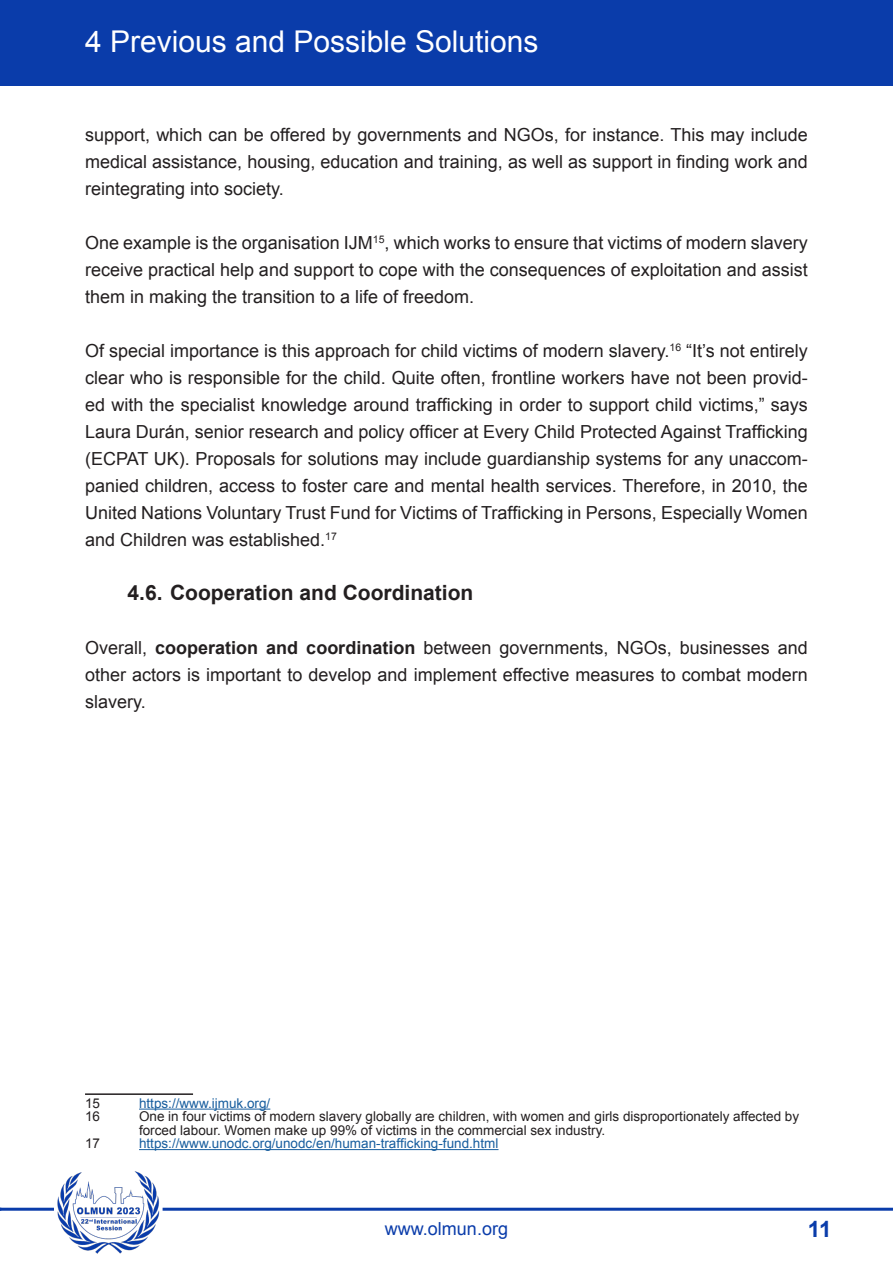
<style>
.page{position:relative;width:893px;height:1263px;background:#fff}
.page>*{position:absolute;margin:0;border:0;box-sizing:border-box;transform-origin:0 0}
.t1{font:30px "Arial";color:#fff}
.t2{font:700 22.5px "Arial";color:#0a3caa}
.t3{font:700 21px "Arial";color:#231f20}
.Body{font:18px/27px "Arial";color:#231f20;text-align:justify}
.t4{font:18px "Arial";color:#0a3caa}
.Footnotes{font:13.5px/13.5px "Arial";color:#231f20}
.Footnotes-2{font:13.5px "Arial";color:#175d9e}
.s1{font-weight:700}
</style>
<div class="page">
<hr style="left:0;top:1208px;width:54px;height:3px;background:#0a3caa">
<hr style="left:163px;top:1208px;width:730px;height:3px;background:#0a3caa">
<div style="left:0;top:0;width:893px;height:85px;background:#0a3caa"></div>
<hr style="left:85px;top:1093px;width:108px;height:2px;background:#231f20">
<hr style="left:139px;top:1108px;width:131px;height:1px;background:#175d9e">
<hr style="left:139px;top:1149px;width:359px;height:1px;background:#175d9e">
<img style="left:57px;top:1171px;width:103px;height:83px">
<p class="t1" style="left:85px;top:21px;width:455px">4 Previous and Possible Solutions</p>
<p class="Body" style="left:85px;top:121px;width:724px">support, which can be offered by governments and NGOs, for instance. This may include medical assistance, housing, education and training, as well as support in finding work and reintegrating into society.</p>
<p class="Body" style="left:85px;top:229px;width:724px">One example is the organisation IJM<sup>15</sup>, which works to ensure that victims of modern slavery receive practical help and support to cope with the consequences of exploitation and assist them in making the transition to a life of freedom.</p>
<p class="Body" style="left:85px;top:337px;width:724px">Of special importance is this approach for child victims of modern slavery.<sup>16</sup> “It’s not entirely clear who is responsible for the child. Quite often, frontline workers have not been provid&shy;ed with the specialist knowledge around trafficking in order to support child victims,” says Laura Durán, senior research and policy officer at Every Child Protected Against Trafficking (ECPAT UK). Proposals for solutions may include guardianship systems for any unaccom&shy;panied children, access to foster care and mental health services. Therefore, in 2010, the United Nations Voluntary Trust Fund for Victims of Trafficking in Persons, Especially Women and Children was established.<sup>17</sup></p>
<p class="t3" style="left:128px;top:578px;width:347px">4.6. Cooperation and Coordination</p>
<p class="Body" style="left:85px;top:634px;width:724px">Overall, <span class="s1">cooperation and coordination</span> between governments, NGOs, businesses and other actors is important to develop and implement effective measures to combat modern slavery.</p>
<p class="Footnotes" style="left:85px;top:1096px;width:17px">15</p>
<p class="Footnotes-2" style="left:139px;top:1094px;width:133px">https://www.ijmuk.org/</p>
<p class="Footnotes" style="left:85px;top:1110px;width:17px">16</p>
<p class="Footnotes" style="left:139px;top:1110px;width:662px">One in four victims of modern slavery globally are children, with women and girls disproportionately affected by forced labour. Women make up 99% of victims in the commercial sex industry.</p>
<p class="Footnotes" style="left:85px;top:1137px;width:17px">17</p>
<p class="Footnotes-2" style="left:139px;top:1134px;width:361px">https://www.unodc.org/unodc/en/human-trafficking-fund.html</p>
<p class="t4" style="left:385px;top:1216px;width:125px">www.olmun.org</p>
<p class="t2" style="left:808px;top:1214px;width:25px">11</p>
</div>
